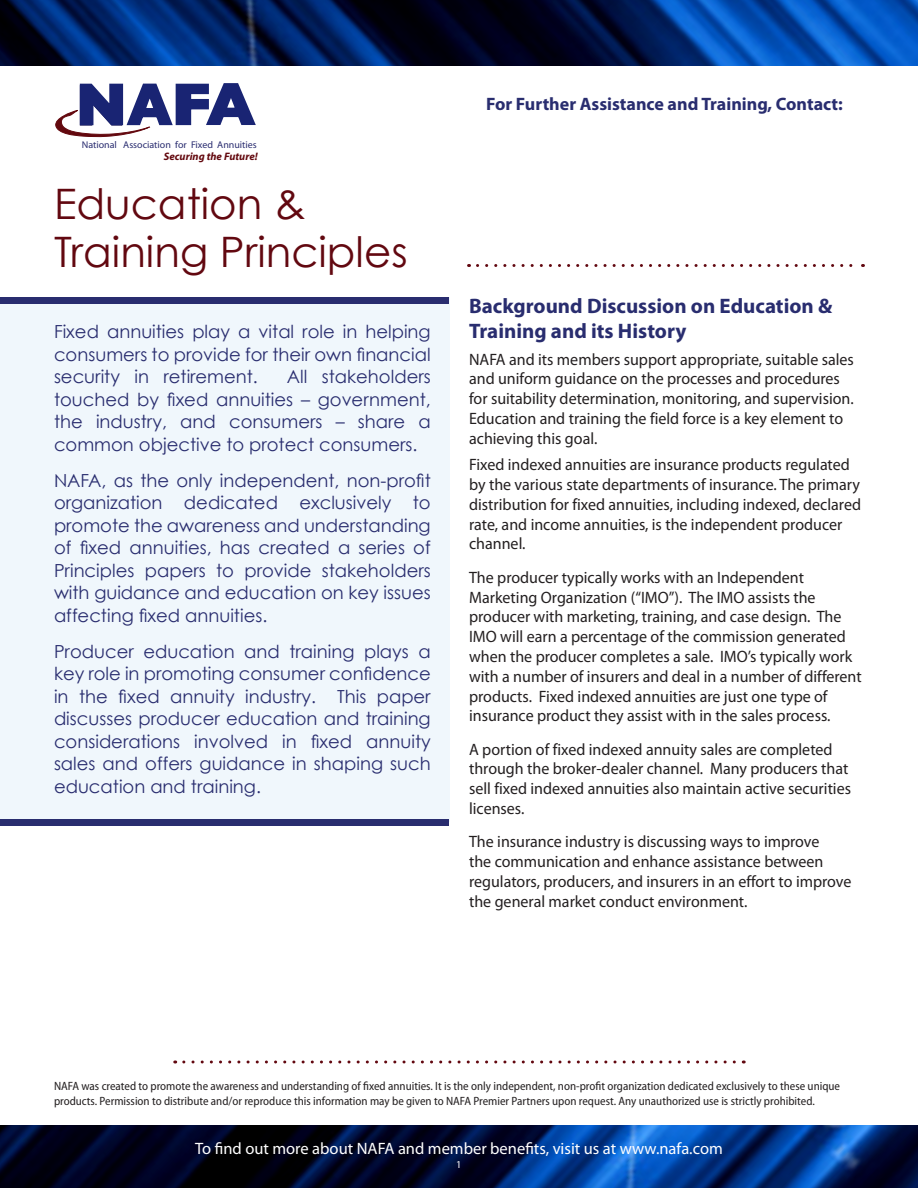
<style>
.page{position:relative;width:918px;height:1188px;background:#fff}
.page>*{position:absolute;margin:0;border:0;box-sizing:border-box;transform-origin:0 0}
.t1{font:42px/48px "Century Gothic";color:#620810}
.t2{font:700 21px/25.2px "Myriad Pro";color:#292d6f}
.t3{font:18px/22.5px "Century Gothic";color:#292d6f;text-align:justify}
.t4{font:700 18px "Myriad Pro";color:#292d6f}
.t5{font:16.5px/19.8px "Myriad Pro";color:#231f20}
.t6{font:16.5px "Myriad Pro";color:#fff}
.t7{font:semi-condensed 12px/14.4px "Myriad Pro";color:#231f20}
.t8{font:italic 700 10.8px "Myriad Pro";color:#63080e}
.t9{font:10.5px "Myriad Pro";color:#fff}
.t10{font:9.75px "Myriad";color:#2a2d70}
</style>
<div class="page">
<div style="left:0;top:297px;width:449px;height:524px;background:#f0f7fc"></div>
<svg style="left:55px;top:83px;width:201px;height:54px"></svg>
<svg style="left:477px;top:264px;width:386px;height:3px"></svg>
<svg style="left:184px;top:1060px;width:560px;height:4px"></svg>
<img style="left:0;top:1125px;width:918px;height:63px">
<img style="left:0;top:0;width:918px;height:66px">
<div style="left:0;top:297px;width:449px;height:7px;background:#292d6f"></div>
<div style="left:0;top:819px;width:449px;height:7px;background:#292d6f"></div>
<p class="t10" style="left:82px;top:140px;width:177px">National Association for Fixed Annuities</p>
<p class="t8" style="left:164px;top:149px;width:95px">Securing the Future!</p>
<p class="t1" style="left:54px;top:179px;width:355px">Education &amp;<br>Training Principles</p>
<p class="t3" style="left:54px;top:320px;width:378px">Fixed annuities play a vital role in helping consumers to provide for their own financial security in retirement.</p>
<p class="t3" style="left:54px;top:365px;width:378px;text-indent:233px">All stakeholders touched by fixed annuities – government, the industry, and consumers – share a common objective to protect consumers.</p>
<p class="t3" style="left:54px;top:469px;width:378px">NAFA, as the only independent, non-profit organization dedicated exclusively to promote the awareness and understanding of fixed annuities, has created a series of Principles papers to provide stakeholders with guidance and education on key issues affecting fixed annuities.</p>
<p class="t3" style="left:54px;top:640px;width:378px">Producer education and training plays a key role in promoting consumer confidence in the fixed annuity industry. This paper discusses producer education and training considerations involved in fixed annuity sales and offers guidance in shaping such education and training.</p>
<p class="t4" style="left:486px;top:92px;width:358px">For Further Assistance and Training, Contact:</p>
<p class="t2" style="left:469px;top:292px;width:365px">Background Discussion on Education &amp;<br>Training and its History</p>
<p class="t5" style="left:469px;top:349px;width:386px">NAFA and its members support appropriate, suitable sales and uniform guidance on the processes and procedures for suitability determination, monitoring, and supervision.<br>Education and training the field force is a key element to achieving this goal.</p>
<p class="t5" style="left:469px;top:455px;width:393px">Fixed indexed annuities are insurance products regulated by the various state departments of insurance. The primary distribution for fixed annuities, including indexed, declared rate, and income annuities, is the independent producer channel.</p>
<p class="t5" style="left:469px;top:567px;width:394px">The producer typically works with an Independent Marketing Organization (“IMO”). The IMO assists the producer with marketing, training, and case design. The IMO will earn a percentage of the commission generated when the producer completes a sale. IMO’s typically work with a number of insurers and deal in a number of different products. Fixed indexed annuities are just one type of insurance product they assist with in the sales process.</p>
<p class="t5" style="left:469px;top:739px;width:383px">A portion of fixed indexed annuity sales are completed through the broker-dealer channel. Many producers that sell fixed indexed annuities also maintain active securities licenses.</p>
<p class="t5" style="left:469px;top:832px;width:384px">The insurance industry is discussing ways to improve<br>the communication and enhance assistance between regulators, producers, and insurers in an effort to improve the general market conduct environment.</p>
<p class="t7" style="left:54px;top:1079px;width:788px">NAFA was created to promote the awareness and understanding of fixed annuities. It is the only independent, non-profit organization dedicated exclusively to these unique products. Permission to distribute and/or reproduce this information may be given to NAFA Premier Partners upon request. Any unauthorized use is strictly prohibited.</p>
<p class="t6" style="left:195px;top:1138px;width:529px">To find out more about NAFA and member benefits, visit us at www.nafa.com</p>
<p class="t9" style="left:456px;top:1159px;width:7px">1</p>
</div>
